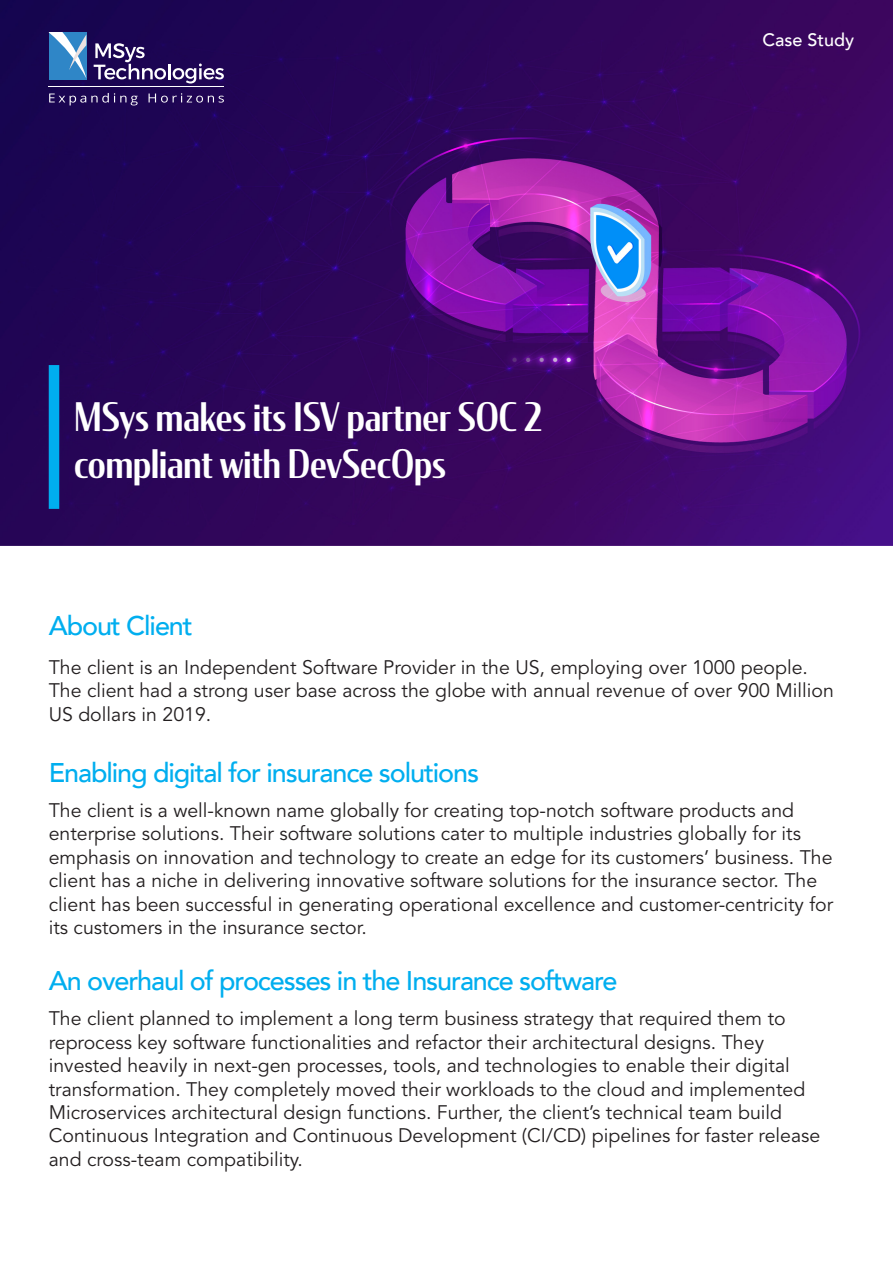
<style>
.page{position:relative;width:893px;height:1263px;background:#fff}
.page>*{position:absolute;margin:0;border:0;box-sizing:border-box;transform-origin:0 0}
.t1{font:500 39px/46.8px "Condor Cond";color:#fff}
.t2{font:500 27px "Avenir LT";letter-spacing:-.04em;color:#00aeef}
.t3{font:19.5px/23.4px "Avenir LT Std";color:#231f20}
.t4{font:500 18px "Avenir LT";color:#fff}
</style>
<div class="page">
<img style="left:0;top:0;width:893px;height:546px">
<svg style="left:94px;top:43px;width:72px;height:36px"></svg>
<hr style="left:168px;top:64px;width:3px;height:15px;background:#fff">
<svg style="left:173px;top:64px;width:51px;height:19px"></svg>
<svg style="left:49px;top:93px;width:89px;height:12px"></svg>
<svg style="left:149px;top:93px;width:75px;height:10px"></svg>
<hr style="left:49px;top:86px;width:175px;height:1px;background:#fff">
<div style="left:49px;top:32px;width:37px;height:48px;background:#2f86c7"></div>
<svg style="left:49px;top:32px;width:37px;height:46px"></svg>
<div style="left:49px;top:365px;width:10px;height:144px;background:#00aeef"></div>
<p class="t1" style="left:74px;top:393px;width:470px">MSys makes its ISV partner SOC 2 compliant with DevSecOps</p>
<p class="t4" style="left:762px;top:29px;width:93px">Case Study</p>
<p class="t2" style="left:49px;top:610px;width:146px">About Client</p>
<p class="t3" style="left:49px;top:656px;width:787px">The client is an Independent Software Provider in the US, employing over 1000 people.<br>The client had a strong user base across the globe with annual revenue of over 900 Million<br>US dollars in 2019.</p>
<p class="t2" style="left:49px;top:756px;width:432px">Enabling digital for insurance solutions</p>
<p class="t3" style="left:49px;top:799px;width:786px">The client is a well-known name globally for creating top-notch software products and enterprise solutions. Their software solutions cater to multiple industries globally for its emphasis on innovation and technology to create an edge for its customers’ business. The client has a niche in delivering innovative software solutions for the insurance sector. The client has been successful in generating operational excellence and customer-centricity for its customers in the insurance sector.</p>
<p class="t2" style="left:49px;top:965px;width:570px">An overhaul of processes in the Insurance software</p>
<p class="t3" style="left:49px;top:1007px;width:773px">The client planned to implement a long term business strategy that required them to reprocess key software functionalities and refactor their architectural designs. They invested heavily in next-gen processes, tools, and technologies to enable their digital transformation. They completely moved their workloads to the cloud and implemented Microservices architectural design functions. Further, the client’s technical team build Continuous Integration and Continuous Development (CI/CD) pipelines for faster release and cross-team compatibility.</p>
</div>
